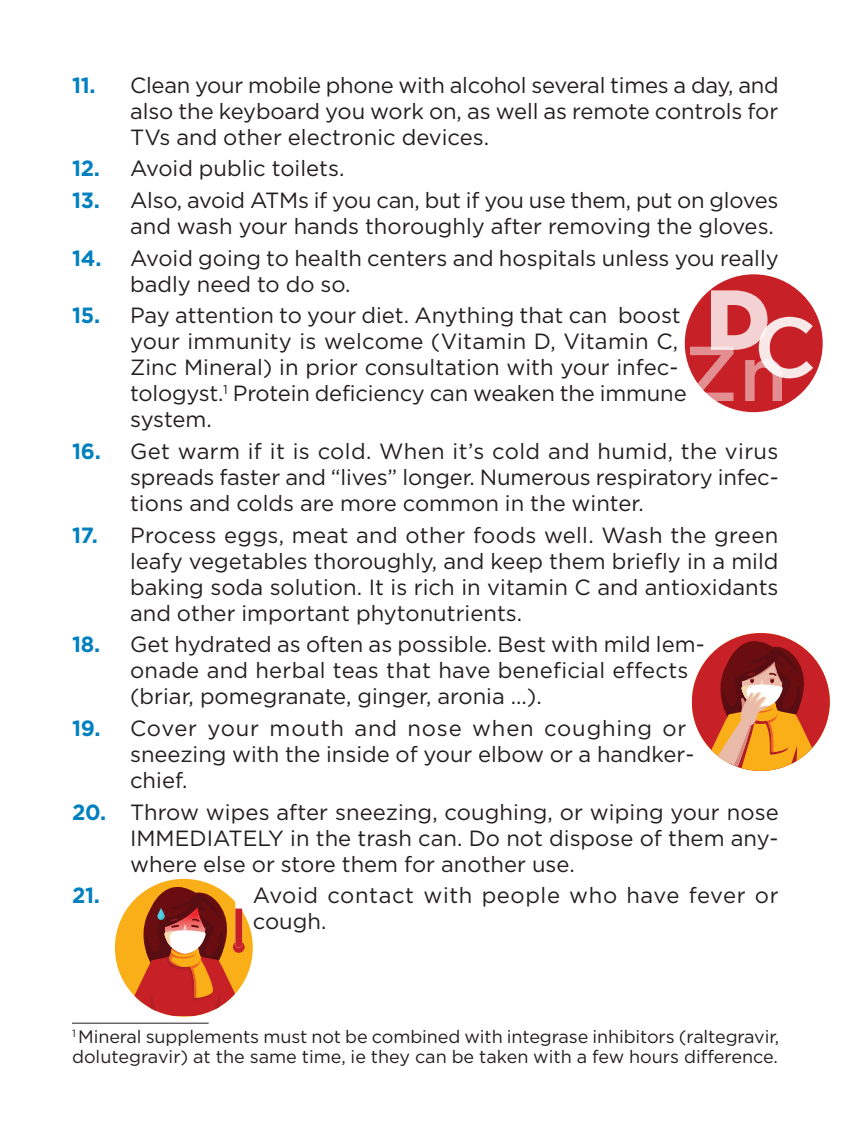
<style>
.page{position:relative;width:851px;height:1134px;background:#fff}
.page>*{position:absolute;margin:0;border:0;box-sizing:border-box;transform-origin:0 0}
.t1{font:900 85px "Gotham";color:#fff}
.t2{font:500 77.6px "Gotham";color:#fff}
.t3{font:22px/26px "Gotham";color:#231f20;text-align:justify}
.t4{font:22px/26px "Gotham";letter-spacing:.03em;color:#231f20}
.t5{font:700 22px "Gotham";color:#0080bf}
.t6{font:18px/20px "Gotham";letter-spacing:-.005em;color:#231f20}
.s1{font-weight:700;color:#0080bf}
.s2{font-weight:500}
</style>
<div class="page">
<div style="left:684px;top:274px;width:138px;height:138px;background:#c82027;border-radius:50%"></div>
<svg style="left:694px;top:634px;width:135px;height:137px"></svg>
<svg style="left:117px;top:879px;width:136px;height:137px"></svg>
<hr style="left:72px;top:1023px;width:136px;height:1px;background:#231f20">
<p class="t3" style="left:130px;top:71px;width:650px;text-indent:-58px"><span class="s1">11.</span> Clean your mobile phone with alcohol several times a day, and also the keyboard you work on, as well as remote controls for TVs and other electronic devices.</p>
<p class="t3" style="left:72px;top:155px;width:274px"><span class="s1">12.</span> Avoid public toilets.</p>
<p class="t3" style="left:72px;top:187px;width:707px;text-align:right"><span class="s1">13.</span> Also, avoid ATMs if you can, but if you use them, put on gloves and wash your hands thoroughly after removing the gloves.</p>
<p class="t3" style="left:130px;top:244px;width:650px;text-indent:-58px"><span class="s1">14.</span> Avoid going to health centers and hospitals unless you really badly need to do so.</p>
<p class="t3" style="left:130px;top:302px;width:558px;text-align:left;text-indent:-58px"><span class="s1">15.</span> Pay attention to your diet. Anything that can boost your immunity is welcome (Vitamin D, Vitamin C, Zinc Mineral) in prior consultation with your infec&shy;tologyst.<sup>1</sup> Protein deficiency can weaken the immune system.</p>
<p class="t3" style="left:130px;top:438px;width:650px;text-indent:-58px"><span class="s1">16.</span> Get warm if it is cold. When it’s cold and humid, the virus spreads faster and “lives” longer. Numerous respiratory infec&shy;tions and colds are more common in the winter.</p>
<p class="t3" style="left:130px;top:521px;width:650px;text-indent:-58px"><span class="s1">17.</span> Process eggs, meat and other foods well. Wash the green leafy vegetables thoroughly, and keep them briefly in a mild baking soda solution. It is rich in vitamin C and antioxidants and other important phytonutrients.</p>
<p class="t3" style="left:130px;top:631px;width:576px;text-align:left;text-indent:-58px"><span class="s1">18.</span> Get hydrated as often as possible. Best with mild lem&shy;onade and herbal teas that have beneficial effects (briar, pomegranate, ginger, aronia ...).</p>
<p class="t3" style="left:130px;top:715px;width:565px;text-align:left;text-indent:-58px"><span class="s1">19.</span> Cover your mouth and nose when coughing or sneezing with the inside of your elbow or a handker&shy;chief.</p>
<p class="t3" style="left:130px;top:798px;width:650px;text-indent:-58px"><span class="s1">20.</span> Throw wipes after sneezing, coughing, or wiping your nose IMMEDIATELY in the trash can. Do not dispose of them any&shy;where else or store them for another use.</p>
<p class="t5" style="left:72px;top:883px;width:29px">21.</p>
<p class="t4" style="left:253px;top:882px;width:527px">Avoid contact with people who have fever or cough.</p>
<h1 class="t1" style="left:705px;top:271px;width:112px">D<span class="s2">C</span></h1>
<h2 class="t2" style="left:683px;top:329px;width:105px">Zn</h2>
<p class="t6" style="left:72px;top:1026px;width:708px"><sup>1</sup> Mineral supplements must not be combined with integrase inhibitors (raltegravir, dolutegravir) at the same time, ie they can be taken with a few hours difference.</p>
</div>
